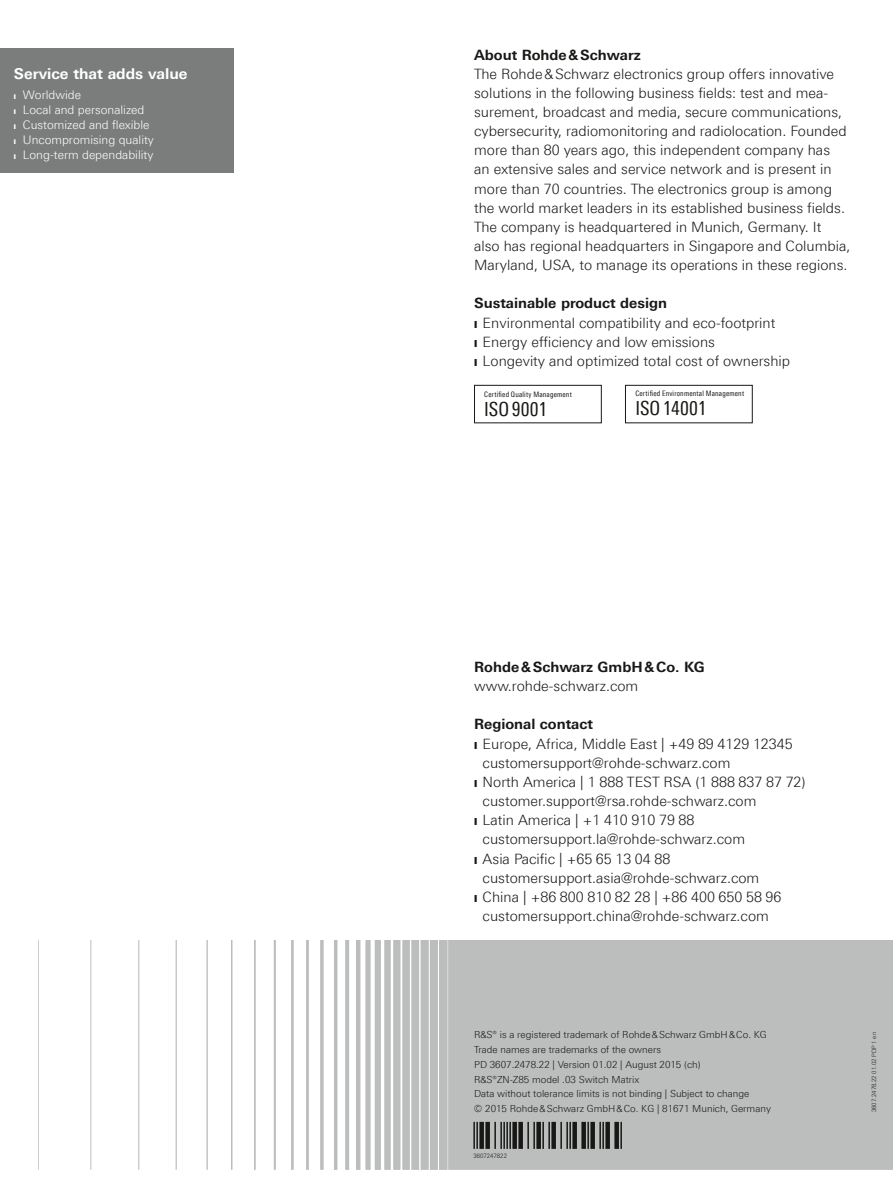
<style>
.page{position:relative;width:893px;height:1191px;background:#fff}
.page>*{position:absolute;margin:0;border:0;box-sizing:border-box;transform-origin:0 0}
.t1{font:19.5px "Linotype Univers 420 Cn";letter-spacing:.005em;color:#181816}
.t2{font:700 15px "Linotype Univers 630";color:#fff}
.t3{font:300 14.25px/19.2px "Linotype Univers 330";color:#181816}
.t4{font:700 14.25px "Linotype Univers 630";color:#181816}
.t5{font:300 11.85px/15.1px "Linotype Univers 330";color:#fff}
.t6{font:300 9.75px/14.9px "Linotype Univers 330";color:#181816}
.t7{font:7.5px "Linotype Univers 420 Cn";letter-spacing:.025em;color:#181816}
.t8{font:300 6px "Linotype Univers 330";color:#181816}
.s1{font-size:9.45px}
</style>
<div class="page">
<svg style="left:38px;top:940px;width:855px;height:229px;fill:#bcbdbd"></svg>
<div style="left:0;top:48px;width:234px;height:124px;background:#7b7c7c"></div>
<div style="left:625px;top:385px;width:128px;height:38px;border:1px solid #181816"></div>
<div style="left:474px;top:385px;width:128px;height:38px;border:1px solid #181816"></div>
<hr style="left:473px;top:1121px;width:2px;height:27px;background:#181816">
<hr style="left:476px;top:1121px;width:2px;height:27px;background:#181816">
<div style="left:479px;top:1121px;width:5px;height:27px;background:#181816"></div>
<div style="left:485px;top:1121px;width:5px;height:27px;background:#181816"></div>
<hr style="left:494px;top:1121px;width:2px;height:27px;background:#181816">
<hr style="left:500px;top:1121px;width:2px;height:27px;background:#181816">
<hr style="left:503px;top:1121px;width:2px;height:27px;background:#181816">
<hr style="left:506px;top:1121px;width:2px;height:27px;background:#181816">
<hr style="left:509px;top:1121px;width:2px;height:27px;background:#181816">
<div style="left:512px;top:1121px;width:5px;height:27px;background:#181816"></div>
<div style="left:518px;top:1121px;width:5px;height:27px;background:#181816"></div>
<hr style="left:527px;top:1121px;width:2px;height:27px;background:#181816">
<hr style="left:533px;top:1121px;width:2px;height:27px;background:#181816">
<div style="left:536px;top:1121px;width:5px;height:27px;background:#181816"></div>
<hr style="left:542px;top:1121px;width:2px;height:27px;background:#181816">
<hr style="left:548px;top:1121px;width:2px;height:27px;background:#181816">
<div style="left:551px;top:1121px;width:5px;height:27px;background:#181816"></div>
<hr style="left:560px;top:1121px;width:2px;height:27px;background:#181816">
<hr style="left:566px;top:1121px;width:2px;height:27px;background:#181816">
<hr style="left:569px;top:1121px;width:2px;height:27px;background:#181816">
<div style="left:572px;top:1121px;width:5px;height:27px;background:#181816"></div>
<div style="left:581px;top:1121px;width:5px;height:27px;background:#181816"></div>
<hr style="left:587px;top:1121px;width:2px;height:27px;background:#181816">
<div style="left:590px;top:1121px;width:5px;height:27px;background:#181816"></div>
<hr style="left:599px;top:1121px;width:2px;height:27px;background:#181816">
<hr style="left:602px;top:1121px;width:2px;height:27px;background:#181816">
<div style="left:605px;top:1121px;width:5px;height:27px;background:#181816"></div>
<div style="left:614px;top:1121px;width:5px;height:27px;background:#181816"></div>
<hr style="left:620px;top:1121px;width:2px;height:27px;background:#181816">
<p class="t2" style="left:14px;top:64px;width:175px">Service that adds value</p>
<p class="t5" style="left:14px;top:87px;width:142px"><span class="s1">❙</span> Worldwide<br><span class="s1">❙</span> Local and personalized<br><span class="s1">❙</span> Customized and flexible <span class="s1">❙</span> Uncompromising quality <span class="s1">❙</span> Long-term dependability</p>
<p class="t4" style="left:474px;top:46px;width:168px">About Rohde&amp;Schwarz</p>
<p class="t3" style="left:474px;top:64px;width:378px">The Rohde&amp;Schwarz electronics group offers innovative solutions in the following business fields: test and mea&shy;surement, broadcast and media, secure communications, cybersecurity, radiomonitoring and radiolocation. Founded more than 80 years ago, this independent company has<br>an extensive sales and service network and is present in more than 70 countries. The electronics group is among the world market leaders in its established business fields.<br>The company is headquartered in Munich, Germany. It also has regional headquarters in Singapore and Columbia, Maryland, USA, to manage its operations in these regions.</p>
<p class="t4" style="left:474px;top:295px;width:194px">Sustainable product design</p>
<p class="t3" style="left:474px;top:313px;width:318px">❙ Environmental compatibility and eco-footprint<br>❙ Energy efficiency and low emissions<br>❙ Longevity and optimized total cost of ownership</p>
<p class="t7" style="left:635px;top:389px;width:110px">Certified Environmental Management</p>
<h1 class="t1" style="left:635px;top:396px;width:73px">ISO14001</h1>
<p class="t7" style="left:484px;top:390px;width:89px">Certified Quality Management</p>
<h1 class="t1" style="left:484px;top:397px;width:64px">ISO9001</h1>
<p class="t4" style="left:474px;top:658px;width:232px">Rohde&amp;Schwarz GmbH&amp;Co. KG</p>
<p class="t3" style="left:474px;top:676px;width:166px">www.rohde-schwarz.com</p>
<p class="t4" style="left:474px;top:716px;width:120px">Regional contact</p>
<p class="t3" style="left:474px;top:734px;width:320px">❙ Europe, Africa, Middle East | +49 89 4129 12345</p>
<p class="t3" style="left:483px;top:753px;width:249px">customersupport@rohde-schwarz.com</p>
<p class="t3" style="left:474px;top:772px;width:333px">❙ North America | 1 888 TEST RSA (1 888 837 87 72)</p>
<p class="t3" style="left:483px;top:791px;width:275px">customer.support@rsa.rohde-schwarz.com</p>
<p class="t3" style="left:474px;top:810px;width:222px">❙ Latin America | +1 410 910 79 88</p>
<p class="t3" style="left:483px;top:829px;width:264px">customersupport.la@rohde-schwarz.com</p>
<p class="t3" style="left:474px;top:848px;width:198px">❙ Asia Pacific | +65 65 13 04 88</p>
<p class="t3" style="left:483px;top:868px;width:278px">customersupport.asia@rohde-schwarz.com</p>
<p class="t3" style="left:474px;top:887px;width:309px">❙ China | +86 800 810 82 28 | +86 400 650 58 96</p>
<p class="t3" style="left:483px;top:906px;width:288px">customersupport.china@rohde-schwarz.com</p>
<p class="t6" style="left:474px;top:1027px;width:298px">R&amp;S® is a registered trademark of Rohde&amp;Schwarz GmbH&amp;Co. KG Trade names are trademarks of the owners<br>PD 3607.2478.22 | Version 01.02 | August 2015 (ch)<br>R&amp;S®ZN-Z85 model .03 Switch Matrix<br>Data without tolerance limits is not binding | Subject to change<br>© 2015 Rohde&amp;Schwarz GmbH&amp;Co. KG | 81671 Munich, Germany</p>
<p class="t8" style="left:870px;top:1112px;width:82px;rotate:-90deg">3607.2478.22 01.02 PDP 1 en</p>
<p class="t8" style="left:473px;top:1152px;width:35px">3607247822</p>
</div>
